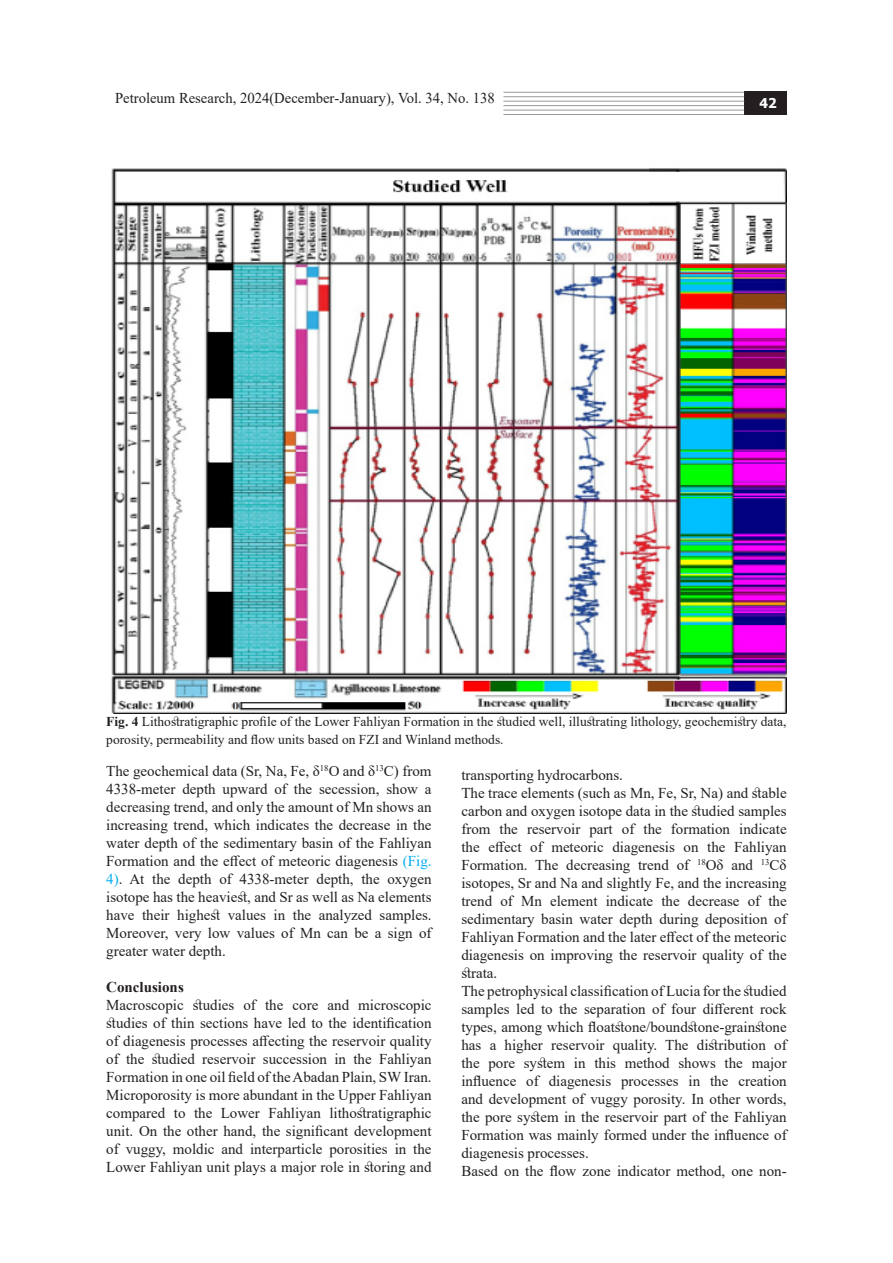
<style>
.page{position:relative;width:893px;height:1263px;background:#fff}
.page>*{position:absolute;margin:0;border:0;box-sizing:border-box;transform-origin:0 0}
.t1{font:15px/18px "Times New Roman";color:#231f20}
.t2{font:700 15px "Times New Roman";color:#231f20}
.t3{font:15px "Times New Roman";color:#00aeef}
.t4{font:13.5px/18px "Times New Roman";color:#231f20}
.t5{font:700 13.5px "Tahoma";color:#fff}
.t6{font:8.7px "Times New Roman";color:#231f20}
.s1{font-weight:700}
.s2{font-size:15px}
.s3{color:#00aeef}
.s4{color:#231f20}
</style>
<div class="page">
<div style="left:744px;top:91px;width:43px;height:23px;background:#231f20"></div>
<hr style="left:503px;top:92px;width:241px;height:1px;background:#99999b">
<hr style="left:503px;top:96px;width:241px;height:1px;background:#99999b">
<hr style="left:503px;top:101px;width:241px;height:1px;background:#99999b">
<hr style="left:503px;top:114px;width:241px;height:1px;background:#99999b">
<hr style="left:503px;top:110px;width:241px;height:1px;background:#99999b">
<hr style="left:503px;top:105px;width:241px;height:1px;background:#99999b">
<img style="left:111px;top:168px;width:676px;height:546px">
<p class="t1" style="left:115px;top:89px;width:381px">Petroleum Research, 2024(December-January ,) Vol. 34, No. 138</p>
<p class="t5" style="left:760px;top:93px;width:19px">42</p>
<p class="t4" style="left:106px;top:712px;width:682px"><span class="s1">Fig 4.</span> Lithostratigraphic profile of the Lower Fahliyan Formation in the studied well, illustrating lithology, geochemistry data, porosity, permeability and flow units based on FZI and Winland methods.</p>
<p class="t1" style="left:394px;top:762px;width:39px">) from</p>
<p class="t6" style="left:320px;top:762px;width:21px"><span class="s2">O</span>1 8</p>
<p class="t6" style="left:375px;top:762px;width:20px"><span class="s2">C</span>1 3</p>
<p class="t1" style="left:106px;top:762px;width:215px">The geochemical data (Sr, Na, Fe δ,</p>
<p class="t1" style="left:343px;top:762px;width:34px">and δ</p>
<p class="t1" style="left:461px;top:766px;width:163px">transporting hydrocarbons.</p>
<p class="t1" style="left:461px;top:784px;width:327px;text-align:right">The trace elements (such as Mn, Fe, Sr, Na) and stable carbon and oxygen isotope data in the studied samples indicate</p>
<p class="t1" style="left:182px;top:780px;width:35px">depth</p>
<p class="t1" style="left:223px;top:780px;width:46px">upward</p>
<p class="t1" style="left:294px;top:780px;width:20px">the</p>
<p class="t1" style="left:319px;top:780px;width:62px">secession,</p>
<p class="t1" style="left:386px;top:780px;width:33px">show</p>
<p class="t1" style="left:274px;top:780px;width:14px">of</p>
<p class="t1" style="left:106px;top:780px;width:71px">4338-meter</p>
<p class="t1" style="left:106px;top:798px;width:327px">decreasing trend, and only the amount of Mn shows an</p>
<p class="t1" style="left:106px;top:816px;width:327px">increasing trend, which indicates the decrease in the</p>
<p class="t1" style="left:106px;top:834px;width:327px">water depth of the sedimentary basin of the Fahliyan</p>
<p class="t1" style="left:106px;top:852px;width:327px">Formation and the effect of meteoric diagenesis <span class="s3">(Fig.</span></p>
<p class="t1" style="left:387px;top:870px;width:46px">oxygen</p>
<p class="t1" style="left:425px;top:780px;width:8px">a</p>
<p class="t1" style="left:500px;top:820px;width:20px">the</p>
<p class="t1" style="left:527px;top:820px;width:55px">reservoir</p>
<p class="t1" style="left:643px;top:820px;width:20px">the</p>
<p class="t1" style="left:671px;top:820px;width:61px">formation</p>
<p class="t1" style="left:461px;top:820px;width:31px">from</p>
<p class="t1" style="left:622px;top:820px;width:14px">of</p>
<p class="t1" style="left:589px;top:820px;width:25px">part</p>
<p class="t1" style="left:461px;top:838px;width:20px">the</p>
<p class="t1" style="left:551px;top:838px;width:54px">meteoric</p>
<p class="t1" style="left:612px;top:838px;width:64px">diagenesis</p>
<p class="t1" style="left:707px;top:838px;width:20px">the</p>
<p class="t1" style="left:734px;top:838px;width:54px">Fahliyan</p>
<p class="t1" style="left:488px;top:838px;width:35px">effect</p>
<p class="t1" style="left:530px;top:838px;width:14px">of</p>
<p class="t1" style="left:684px;top:838px;width:16px">on</p>
<p class="t6" style="left:697px;top:856px;width:10px">18</p>
<p class="t6" style="left:761px;top:856px;width:10px">13</p>
<p class="t1" style="left:461px;top:856px;width:68px">Formation.</p>
<p class="t1" style="left:461px;top:874px;width:327px">isotopes, Sr and Na and slightly Fe, and the increasing</p>
<p class="t1" style="left:768px;top:892px;width:20px">the</p>
<p class="t1" style="left:535px;top:856px;width:25px">The</p>
<p class="t1" style="left:566px;top:856px;width:66px">decreasing</p>
<p class="t1" style="left:638px;top:856px;width:32px">trend</p>
<p class="t1" style="left:731px;top:856px;width:23px">and</p>
<p class="t1" style="left:677px;top:856px;width:14px">of</p>
<p class="t1" style="left:706px;top:856px;width:19px">Oδ</p>
<p class="t1" style="left:770px;top:856px;width:19px">Cδ</p>
<p class="t1" style="left:152px;top:870px;width:20px">the</p>
<p class="t1" style="left:178px;top:870px;width:35px">depth</p>
<p class="t1" style="left:317px;top:870px;width:39px">depth,</p>
<p class="t1" style="left:361px;top:870px;width:20px">the</p>
<p class="t1" style="left:219px;top:870px;width:14px">of</p>
<p class="t3" style="left:106px;top:869px;width:18px"><span class="s4">.</span>)4</p>
<p class="t1" style="left:106px;top:888px;width:327px">isotope has the heaviest, and Sr as well as Na elements</p>
<p class="t1" style="left:380px;top:906px;width:54px">samples.</p>
<p class="t1" style="left:129px;top:870px;width:17px">At</p>
<p class="t1" style="left:240px;top:870px;width:71px">4338-meter</p>
<p class="t1" style="left:461px;top:892px;width:327px">trend<br>sedimentary basin water depth during deposition of Fahliyan Formation and the later effect of the meteoric diagenesis on improving the reservoir quality of the strata.</p>
<p class="t1" style="left:461px;top:982px;width:327px;text-align:right">The petrophysical classification of Lucia for the studied samples led to the separation of four different rock types, among which floatstone/boundstone-grainstone of</p>
<p class="t1" style="left:550px;top:892px;width:49px">element</p>
<p class="t1" style="left:606px;top:892px;width:49px">indicate</p>
<p class="t1" style="left:661px;top:892px;width:20px">the</p>
<p class="t1" style="left:688px;top:892px;width:53px">decrease</p>
<p class="t1" style="left:500px;top:892px;width:14px">of</p>
<p class="t1" style="left:748px;top:892px;width:14px">of</p>
<p class="t1" style="left:521px;top:892px;width:22px">Mn</p>
<p class="t1" style="left:106px;top:906px;width:327px">have<br>Moreover, very low values of Mn can be a sign of greater water depth.</p>
<p class="t2" style="left:106px;top:976px;width:79px">Conclusions</p>
<p class="t1" style="left:358px;top:996px;width:75px">microscopic</p>
<p class="t1" style="left:142px;top:906px;width:29px">their</p>
<p class="t1" style="left:177px;top:906px;width:45px">highest</p>
<p class="t1" style="left:228px;top:906px;width:40px">values</p>
<p class="t1" style="left:274px;top:906px;width:13px">in</p>
<p class="t1" style="left:293px;top:906px;width:20px">the</p>
<p class="t1" style="left:319px;top:906px;width:55px">analyzed</p>
<p class="t1" style="left:106px;top:996px;width:79px">Macroscopic</p>
<p class="t1" style="left:106px;top:1014px;width:327px">studies of thin sections have led to the identification</p>
<p class="t1" style="left:106px;top:1032px;width:327px">of diagenesis processes affecting the reservoir quality</p>
<p class="t1" style="left:379px;top:1050px;width:54px">Fahliyan</p>
<p class="t1" style="left:193px;top:996px;width:43px">studies</p>
<p class="t1" style="left:265px;top:996px;width:20px">the</p>
<p class="t1" style="left:327px;top:996px;width:23px">and</p>
<p class="t1" style="left:243px;top:996px;width:14px">of</p>
<p class="t1" style="left:293px;top:996px;width:27px">core</p>
<p class="t1" style="left:461px;top:1036px;width:21px">has</p>
<p class="t1" style="left:505px;top:1036px;width:40px">higher</p>
<p class="t1" style="left:551px;top:1036px;width:55px">reservoir</p>
<p class="t1" style="left:613px;top:1036px;width:46px">quality.</p>
<p class="t1" style="left:665px;top:1036px;width:25px">The</p>
<p class="t1" style="left:697px;top:1036px;width:70px">distribution</p>
<p class="t1" style="left:490px;top:1036px;width:8px">a</p>
<p class="t1" style="left:126px;top:1050px;width:20px">the</p>
<p class="t1" style="left:152px;top:1050px;width:45px">studied</p>
<p class="t1" style="left:202px;top:1050px;width:55px">reservoir</p>
<p class="t1" style="left:263px;top:1050px;width:66px">succession</p>
<p class="t1" style="left:334px;top:1050px;width:13px">in</p>
<p class="t1" style="left:353px;top:1050px;width:20px">the</p>
<p class="t1" style="left:106px;top:1050px;width:14px">of</p>
<p class="t1" style="left:106px;top:1068px;width:327px">Formation in one oil field of theAbadan Plain, SWIran.</p>
<p class="t1" style="left:106px;top:1086px;width:327px">Microporosity is more abundant in the Upper Fahliyan</p>
<p class="t1" style="left:329px;top:1104px;width:104px">lithostratigraphic</p>
<p class="t1" style="left:752px;top:1054px;width:36px">major</p>
<p class="t1" style="left:461px;top:1054px;width:20px">the</p>
<p class="t1" style="left:524px;top:1054px;width:43px">system</p>
<p class="t1" style="left:574px;top:1054px;width:13px">in</p>
<p class="t1" style="left:594px;top:1054px;width:23px">this</p>
<p class="t1" style="left:625px;top:1054px;width:46px">method</p>
<p class="t1" style="left:678px;top:1054px;width:39px">shows</p>
<p class="t1" style="left:725px;top:1054px;width:20px">the</p>
<p class="t1" style="left:488px;top:1054px;width:28px">pore</p>
<p class="t1" style="left:461px;top:1072px;width:327px">influence<br>and development of vuggy porosity. In other words, the pore system in the reservoir part of the Fahliyan Formation was mainly formed under the influence of diagenesis processes.</p>
<p class="t1" style="left:461px;top:1162px;width:327px">Based on the flow zone indicator method, one non-</p>
<p class="t1" style="left:549px;top:1072px;width:64px">diagenesis</p>
<p class="t1" style="left:688px;top:1072px;width:13px">in</p>
<p class="t1" style="left:710px;top:1072px;width:20px">the</p>
<p class="t1" style="left:738px;top:1072px;width:50px">creation</p>
<p class="t1" style="left:526px;top:1072px;width:14px">of</p>
<p class="t1" style="left:621px;top:1072px;width:59px">processes</p>
<p class="t1" style="left:106px;top:1104px;width:61px">compared</p>
<p class="t1" style="left:106px;top:1122px;width:327px">unit. On the other hand, the significant development</p>
<p class="t1" style="left:413px;top:1140px;width:20px">the</p>
<p class="t1" style="left:194px;top:1104px;width:20px">the</p>
<p class="t1" style="left:268px;top:1104px;width:54px">Fahliyan</p>
<p class="t1" style="left:221px;top:1104px;width:41px">Lower</p>
<p class="t1" style="left:174px;top:1104px;width:13px">to</p>
<p class="t1" style="left:173px;top:1140px;width:43px">moldic</p>
<p class="t1" style="left:221px;top:1140px;width:23px">and</p>
<p class="t1" style="left:250px;top:1140px;width:74px">interparticle</p>
<p class="t1" style="left:329px;top:1140px;width:60px">porosities</p>
<p class="t1" style="left:395px;top:1140px;width:13px">in</p>
<p class="t1" style="left:106px;top:1140px;width:327px">of<br>Lower Fahliyan unit plays a major role in storing and</p>
<p class="t1" style="left:126px;top:1140px;width:42px">vuggy,</p>
</div>
